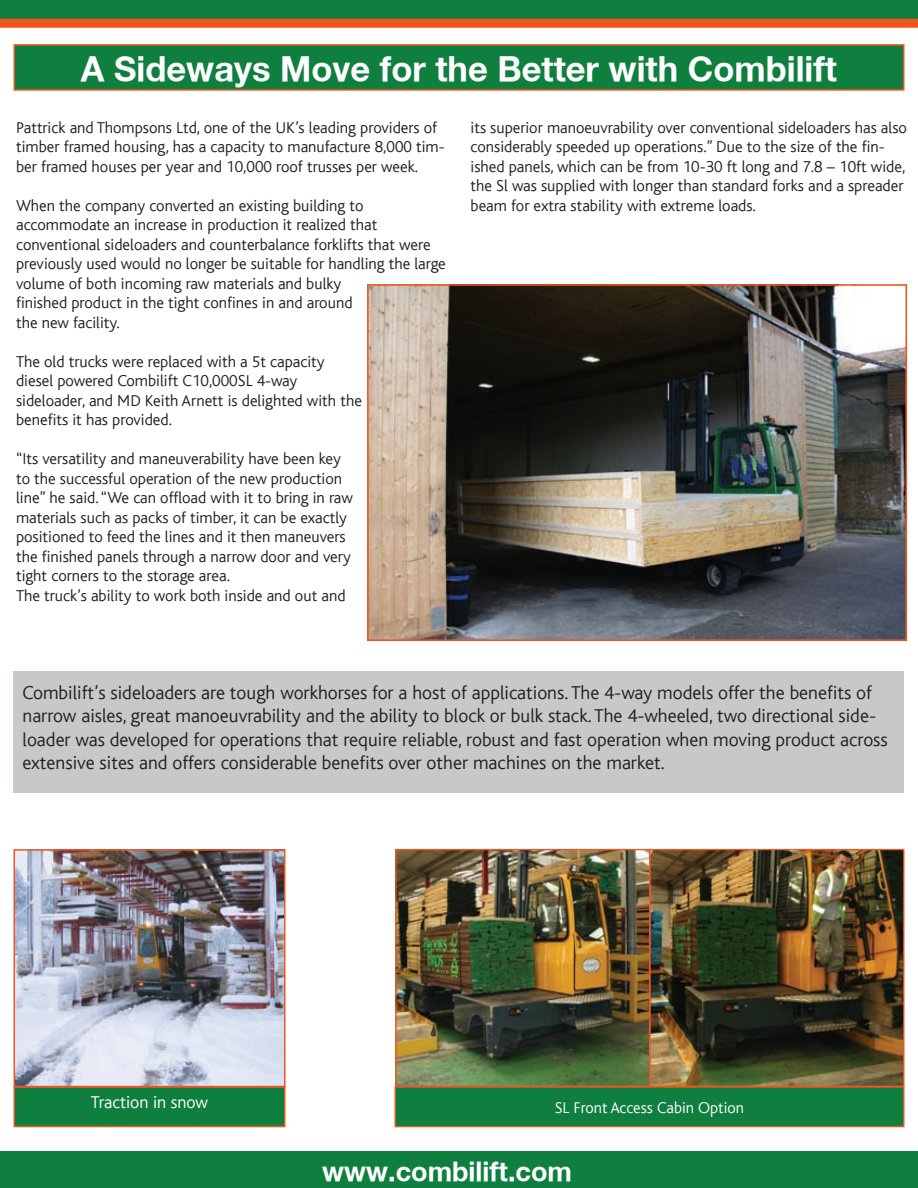
<style>
.page{position:relative;width:918px;height:1188px;background:#fff}
.page>*{position:absolute;margin:0;border:0;box-sizing:border-box;transform-origin:0 0}
.t1{font:700 34.5px "Helvetica Neue";color:#fff}
.t2{font:700 27px "Helvetica Neue";color:#fff}
.t3{font:300 19.5px/23.4px "Bliss";color:#231f20}
.t4{font:300 18px "Bliss";color:#fff}
.t5{font:300 16.5px/19.5px "Bliss";color:#231f20}
.t6{font:300 16.35px "Bliss";color:#fff}
</style>
<div class="page">
<div style="left:0;top:1151px;width:918px;height:37px;background:#0f7f3f"></div>
<svg style="left:0;top:0;width:918px;height:28px"></svg>
<div style="left:395px;top:1086px;width:509px;height:41px;background:#0f7f3f;border:1px solid #ef5622"></div>
<img style="left:397px;top:851px;width:251px;height:234px">
<div style="left:395px;top:849px;width:255px;height:238px;border:1px solid #ef5622"></div>
<img style="left:651px;top:851px;width:251px;height:234px">
<div style="left:649px;top:849px;width:255px;height:238px;border:1px solid #ef5622"></div>
<img style="left:17px;top:852px;width:265px;height:232px">
<div style="left:14px;top:849px;width:271px;height:238px;border:2px solid #ef5622"></div>
<div style="left:14px;top:1086px;width:271px;height:41px;background:#0f7f3f;border:2px solid #ef5622"></div>
<img style="left:370px;top:287px;width:534px;height:351px">
<div style="left:367px;top:284px;width:540px;height:357px;border:2px solid #ef5622"></div>
<div style="left:14px;top:671px;width:890px;height:122px;background:#c7c8ca"></div>
<div style="left:14px;top:44px;width:890px;height:47px;background:#0f7f3f;border:2px solid #ef5622"></div>
<h1 class="t1" style="left:81px;top:48px;width:758px">A Sideways Move for the Better with Combilift</h1>
<p class="t5" style="left:16px;top:118px;width:430px">Pattrick and Thompsons Ltd, one of the UK’s leading providers of timber framed housing, has a capacity to manufacture 8,000 tim&shy;ber framed houses per year and 10,000 roof trusses per week.</p>
<p class="t5" style="left:16px;top:196px;width:431px">When the company converted an existing building to accommodate an increase in production it realized that conventional sideloaders and counterbalance forklifts that were previously used would no longer be suitable for handling the large volume of both incoming raw materials and bulky<br>finished product in the tight confines in and around<br>the new facility.</p>
<p class="t5" style="left:16px;top:352px;width:347px">The old trucks were replaced with a 5t capacity diesel powered Combilift C10,000SL 4-way sideloader, and MD Keith Arnett is delighted with the benefits it has provided.</p>
<p class="t5" style="left:16px;top:449px;width:338px">“Its versatility and maneuverability have been key to the successful operation of the new production line” he said. “We can offload with it to bring in raw materials such as packs of timber, it can be exactly positioned to feed the lines and it then maneuvers the finished panels through a narrow door and very tight corners to the storage area.<br>The truck’s ability to work both inside and out and</p>
<p class="t5" style="left:471px;top:118px;width:438px">its superior manoeuvrability over conventional sideloaders has also considerably speeded up operations.” Due to the size of the fin&shy;ished panels, which can be from 10-30 ft long and 7.8 – 10ft wide, the Sl was supplied with longer than standard forks and a spreader beam for extra stability with extreme loads.</p>
<p class="t3" style="left:22px;top:681px;width:867px">Combilift’s sideloaders are tough workhorses for a host of applications. The 4-way models offer the benefits of narrow aisles, great manoeuvrability and the ability to block or bulk stack. The 4-wheeled, two directional side&shy;loader was developed for operations that require reliable, robust and fast operation when moving product across extensive sites and offers considerable benefits over other machines on the market.</p>
<p class="t4" style="left:91px;top:1093px;width:119px">Traction in snow</p>
<p class="t6" style="left:555px;top:1099px;width:191px">SL Front Access Cabin Option</p>
<h2 class="t2" style="left:322px;top:1155px;width:251px">www.combilift.com</h2>
</div>
